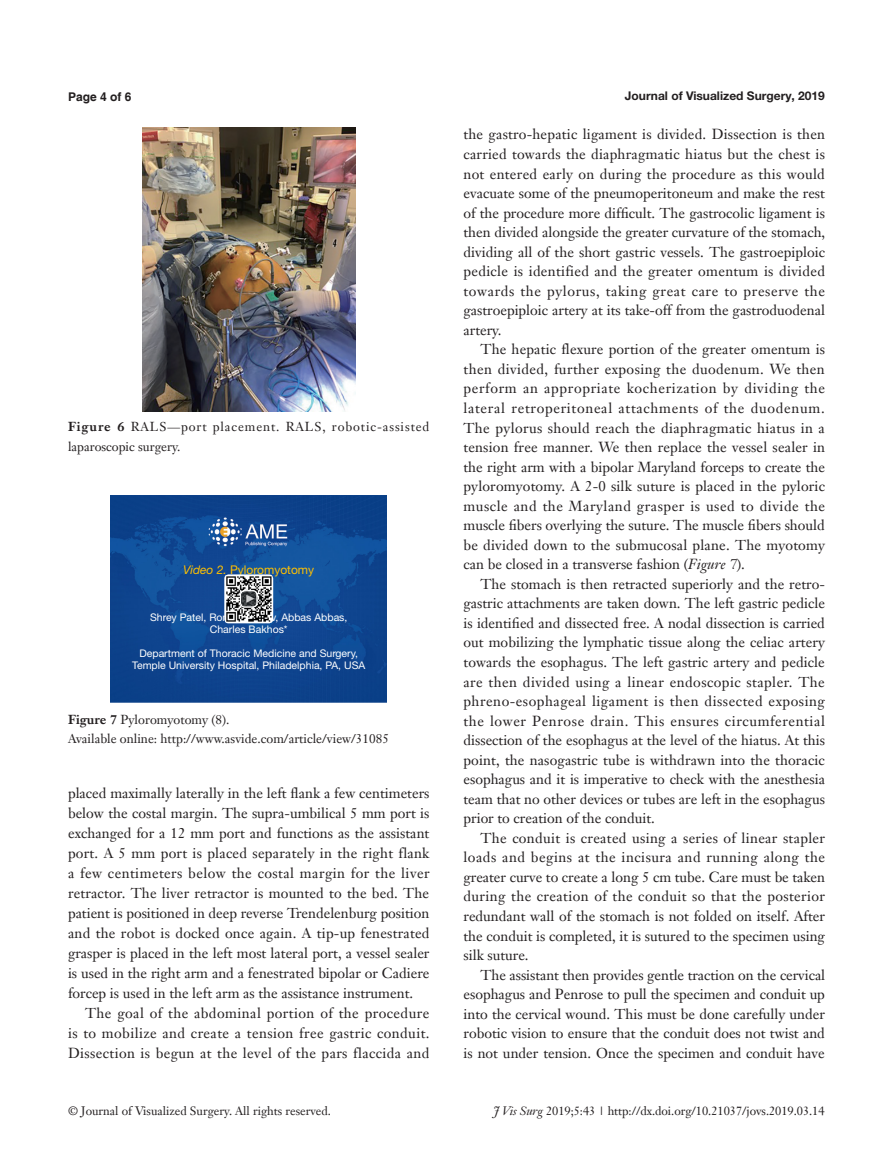
<style>
.page{position:relative;width:893px;height:1170px;background:#fff}
.page>*{position:absolute;margin:0;border:0;box-sizing:border-box;transform-origin:0 0}
.t1{font:14.25px/19.5px "Janson Text LT";color:#231f20;text-align:justify}
.t2{font:12.75px "Janson Text LT";color:#231f20}
.t3{font:12.75px/19.5px "Janson Text LT";letter-spacing:.07em;color:#231f20}
.t4{font:12px "Janson Text LT";color:#231f20}
.t5{font:700 12px "Helvetica Neue LT Pro";color:#231f20}
.t6{font:12px "Helvetica Neue LT Pro";color:#ffc000}
.t7{font:700 12px "Helvetica";color:#231f20}
.t8{font:11.55px "Times New Roman";color:#fff}
.t9{font:10.5px/12.1px "Helvetica Neue LT Pro";color:#fff;text-align:center}
.s1{font-weight:700}
.s2{font-style:italic}
</style>
<div class="page">
<img style="left:142px;top:128px;width:213px;height:283px">
<img style="left:111px;top:495px;width:276px;height:207px">
<svg style="left:224px;top:574px;width:49px;height:49px"></svg>
<img style="left:225px;top:575px;width:47px;height:47px">
<svg style="left:240px;top:590px;width:17px;height:17px"></svg>
<div style="left:240px;top:590px;width:17px;height:17px;border:1px solid #fff;border-radius:4px"></div>
<p class="t7" style="left:68px;top:89px;width:65px">Page 4 of 6</p>
<p class="t3" style="left:68px;top:417px;width:363px"><span class="s1">Figure 6</span> RALS—port placement. RALS, robotic-assisted laparoscopic surgery.</p>
<p class="t6" style="left:183px;top:562px;width:132px"><span class="s2">Video 2.</span> Pyloromyotomy</p>
<p class="t9" style="left:150px;top:610px;width:199px">Shrey Patel, Roman Petrov, Abbas Abbas,<br>Charles Bakhos*</p>
<p class="t9" style="left:132px;top:647px;width:235px">Department of Thoracic Medicine and Surgery,<br>Temple University Hospital, Philadelphia, PA, USA</p>
<p class="t8" style="left:259px;top:593px;width:13px;rotate:90deg">▲</p>
<p class="t2" style="left:68px;top:711px;width:163px"><span class="s1">Figure 7</span> Pyloromyotomy (8).</p>
<p class="t2" style="left:68px;top:730px;width:322px">Available online: http://www.asvide.com/article/view/31085</p>
<p class="t1" style="left:68px;top:783px;width:363px;line-height:20px">placed maximally laterally in the left flank a few centimeters below the costal margin. The supra-umbilical 5 mm port is exchanged for a 12 mm port and functions as the assistant port. A 5 mm port is placed separately in the right flank a few centimeters below the costal margin for the liver retractor. The liver retractor is mounted to the bed. The patient is positioned in deep reverse Trendelenburg position and the robot is docked once again. A tip-up fenestrated grasper is placed in the left most lateral port, a vessel sealer is used in the right arm and a fenestrated bipolar or Cadiere forcep is used in the left arm as the assistance instrument.</p>
<p class="t1" style="left:68px;top:1002px;width:363px;line-height:20px;text-indent:17px">The goal of the abdominal portion of the procedure is to mobilize and create a tension free gastric conduit.<br>Dissection is begun at the level of the pars flaccida and</p>
<p class="t5" style="left:625px;top:88px;width:202px">Journal of Visualized Surgery, 2019</p>
<p class="t1" style="left:463px;top:125px;width:363px">the gastro-hepatic ligament is divided. Dissection is then carried towards the diaphragmatic hiatus but the chest is not entered early on during the procedure as this would evacuate some of the pneumoperitoneum and make the rest of the procedure more difficult. The gastrocolic ligament is then divided alongside the greater curvature of the stomach, dividing all of the short gastric vessels. The gastroepiploic pedicle is identified and the greater omentum is divided towards the pylorus, taking great care to preserve the gastroepiploic artery at its take-off from the gastroduodenal artery.</p>
<p class="t1" style="left:463px;top:339px;width:363px;text-indent:17px">The hepatic flexure portion of the greater omentum is then divided, further exposing the duodenum. We then perform an appropriate kocherization by dividing the lateral retroperitoneal attachments of the duodenum.<br>The pylorus should reach the diaphragmatic hiatus in a tension free manner. We then replace the vessel sealer in the right arm with a bipolar Maryland forceps to create the pyloromyotomy. A 2-0 silk suture is placed in the pyloric muscle and the Maryland grasper is used to divide the muscle fibers overlying the suture. The muscle fibers should be divided down to the submucosal plane. The myotomy can be closed in a transverse fashion (<span class="s2">Figure 7</span>).</p>
<p class="t1" style="left:463px;top:574px;width:363px;text-indent:17px">The stomach is then retracted superiorly and the retro&shy;gastric attachments are taken down. The left gastric pedicle is identified and dissected free. A nodal dissection is carried out mobilizing the lymphatic tissue along the celiac artery towards the esophagus. The left gastric artery and pedicle are then divided using a linear endoscopic stapler. The phreno-esophageal ligament is then dissected exposing the lower Penrose drain. This ensures circumferential dissection of the esophagus at the level of the hiatus. At this point, the nasogastric tube is withdrawn into the thoracic esophagus and it is imperative to check with the anesthesia team that no other devices or tubes are left in the esophagus prior to creation of the conduit.</p>
<p class="t1" style="left:463px;top:828px;width:363px;text-indent:17px">The conduit is created using a series of linear stapler loads and begins at the incisura and running along the greater curve to create a long 5 cm tube. Care must be taken during the creation of the conduit so that the posterior redundant wall of the stomach is not folded on itself. After the conduit is completed, it is sutured to the specimen using silk suture.</p>
<p class="t1" style="left:463px;top:964px;width:363px;text-indent:17px">The assistant then provides gentle traction on the cervical esophagus and Penrose to pull the specimen and conduit up into the cervical wound. This must be done carefully under robotic vision to ensure that the conduit does not twist and is not under tension. Once the specimen and conduit have</p>
<p class="t4" style="left:68px;top:1103px;width:264px">© Journal of Visualized Surgery. All rights reserved.</p>
<p class="t4" style="left:493px;top:1103px;width:333px"><span class="s2">J Vis Surg</span> 2019;5:43 | http://dx.doi.org/10.21037/jovs.2019.03.14</p>
</div>
